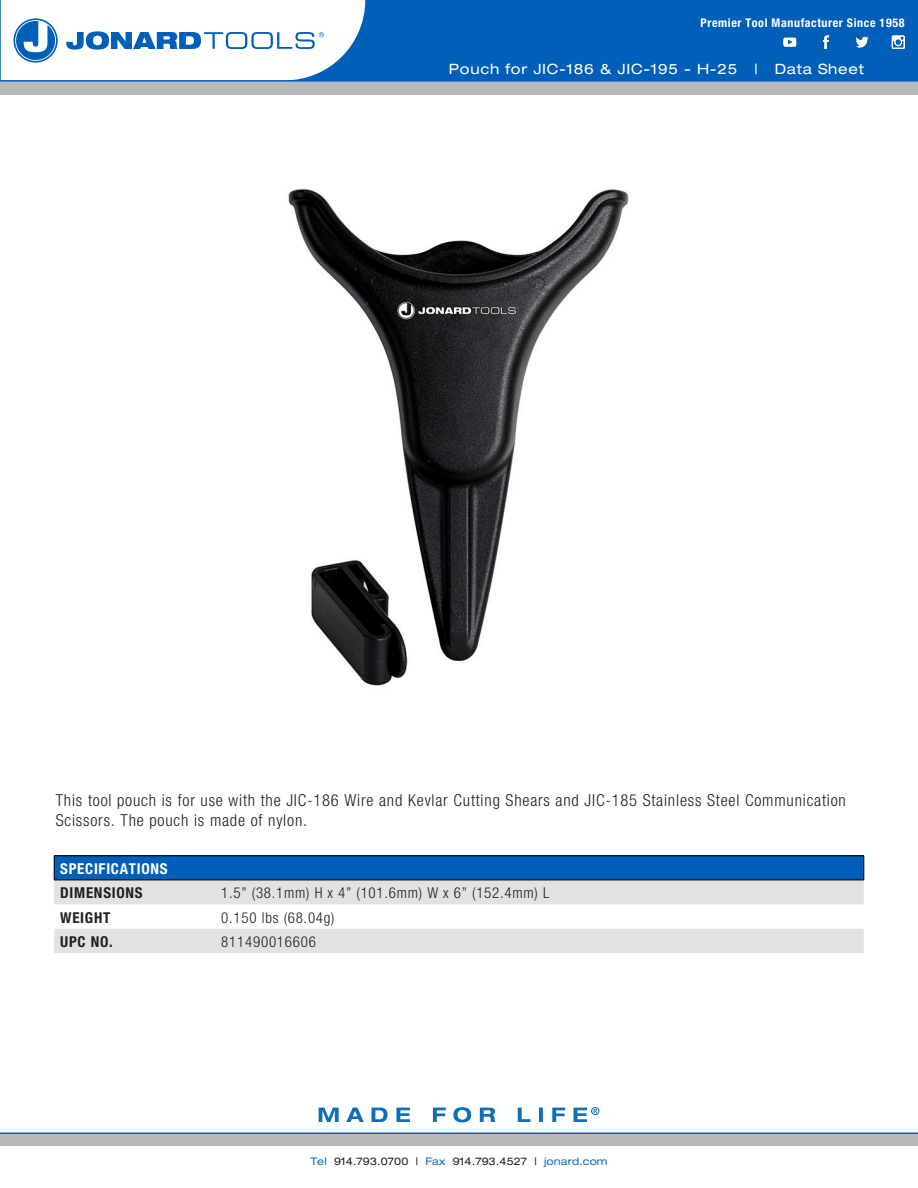
<style>
.page{position:relative;width:918px;height:1188px;background:#fff}
.page>*{position:absolute;margin:0;border:0;box-sizing:border-box;transform-origin:0 0}
.t1{font:300 condensed 16.5px/19.8px "Helvetica Neue";letter-spacing:.05em;color:#231f20}
.t2{font:300 condensed 15px "Helvetica Neue";letter-spacing:.05em;color:#231f20}
.t3{font:700 condensed 15px "Helvetica Neue";letter-spacing:.05em;color:#231f20}
.t4{font:700 condensed 15px "Helvetica Neue";letter-spacing:.05em;color:#fff}
.t5{font:expanded 14.25px "Helvetica Neue";letter-spacing:.05em;color:#fff}
.t6{font:700 condensed 12px "Helvetica Neue";letter-spacing:.05em;color:#fff}
.t7{font:expanded 10.5px "Helvetica Neue";letter-spacing:.01em;color:#231f20}
.s1{color:#0e6eb8}
</style>
<div class="page">
<div style="left:1px;top:0;width:917px;height:81px;background:#005fb9"></div>
<div style="left:0;top:82px;width:918px;height:12px;background:#bbb8b9"></div>
<div style="left:0;top:1134px;width:918px;height:12px;background:#bbb8b9"></div>
<svg style="left:319px;top:1107px;width:280px;height:15px"></svg>
<hr style="left:0;top:1132px;width:918px;height:2px;background:#005fb9">
<svg style="left:1px;top:0;width:364px;height:80px;background:#d9e7f4"></svg>
<hr style="left:0;top:80px;width:918px;height:2px;background:#005fb9">
<img style="left:783px;top:35px;width:122px;height:14px">
<div style="left:54px;top:856px;width:810px;height:24px;background:#005fb9"></div>
<svg style="left:54px;top:881px;width:810px;height:72px;fill:#e2e2e1"></svg>
<hr style="left:54px;top:856px;width:161px;height:1px;background:#000">
<svg style="left:54px;top:856px;width:1px;height:24px"></svg>
<hr style="left:215px;top:856px;width:649px;height:1px;background:#000">
<svg style="left:864px;top:856px;width:1px;height:24px"></svg>
<hr style="left:54px;top:880px;width:161px;height:1px;background:#000">
<hr style="left:215px;top:880px;width:649px;height:1px;background:#000">
<img style="left:288px;top:188px;width:341px;height:498px">
<p class="t6" style="left:701px;top:15px;width:205px">Premier Tool Manufacturer Since 1958</p>
<p class="t5" style="left:449px;top:60px;width:417px">Pouch for JIC-186 &amp; JIC-195 - H-25 | Data Sheet</p>
<p class="t1" style="left:56px;top:790px;width:792px">This tool pouch is for use with the JIC-186 Wire and Kevlar Cutting Shears and JIC-185 Stainless Steel Communication<br>Scissors. The pouch is made of nylon.</p>
<p class="t4" style="left:60px;top:860px;width:109px">SPECIFICATIONS</p>
<p class="t3" style="left:60px;top:884px;width:84px">DIMENSIONS</p>
<p class="t2" style="left:221px;top:885px;width:330px">1.5” (38.1mm) H x 4” (101.6mm) W x 6” (152.4mm) L</p>
<p class="t3" style="left:60px;top:908px;width:52px">WEIGHT</p>
<p class="t2" style="left:221px;top:909px;width:115px">0.150 lbs (68.04g)</p>
<p class="t3" style="left:60px;top:932px;width:54px">UPC NO.</p>
<p class="t2" style="left:221px;top:933px;width:96px">811490016606</p>
<p class="t7" style="left:310px;top:1155px;width:299px"><span class="s1">Tel</span> 914.793.0700 | <span class="s1">Fax</span> 914.793.4527 | <span class="s1">jonard.com</span></p>
</div>
